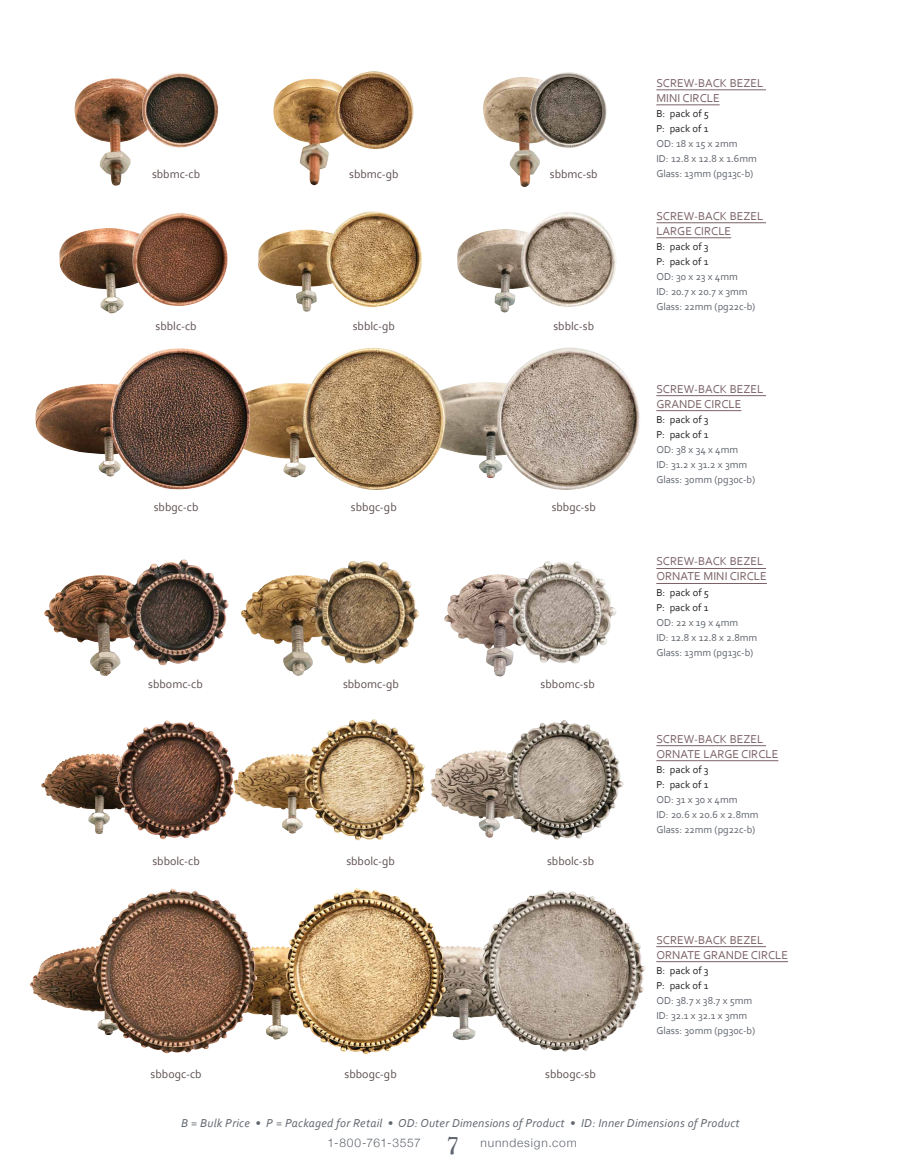
<style>
.page{position:relative;width:905px;height:1175px;background:#fff}
.page>*{position:absolute;margin:0;border:0;box-sizing:border-box;transform-origin:0 0}
.t1{font:700 25.5px "Goudy Old Style T";color:#5f656d}
.t2{font:12px/15px "Corbel";color:#7b6368}
.t3{font:12px "Corbel";color:#5e4f50}
.t4{font:italic 12px "Corbel";letter-spacing:.02em;color:#5f656d}
.t5{font:300 12px "Helvetica Neue";letter-spacing:.065em;color:#5f656d}
.t6{font:10.5px/15px "Corbel";color:#5f656d}
.t7{font:10.5px/15px "Corbel";color:#231f20}
</style>
<div class="page">
<hr style="left:656px;top:222px;width:110px;height:1px;background:#7b6368">
<hr style="left:656px;top:237px;width:75px;height:1px;background:#7b6368">
<img style="left:59px;top:228px;width:72px;height:85px">
<img style="left:131px;top:213px;width:96px;height:93px">
<img style="left:258px;top:230px;width:67px;height:82px">
<img style="left:325px;top:211px;width:97px;height:96px">
<img style="left:457px;top:229px;width:62px;height:83px">
<img style="left:519px;top:212px;width:98px;height:95px">
<hr style="left:656px;top:89px;width:110px;height:1px;background:#7b6368">
<hr style="left:656px;top:104px;width:63px;height:1px;background:#7b6368">
<img style="left:75px;top:78px;width:65px;height:108px">
<img style="left:140px;top:73px;width:78px;height:75px">
<img style="left:273px;top:79px;width:62px;height:106px">
<img style="left:335px;top:71px;width:78px;height:79px">
<img style="left:483px;top:77px;width:57px;height:110px">
<img style="left:530px;top:72px;width:76px;height:76px">
<hr style="left:656px;top:395px;width:110px;height:1px;background:#7b6368">
<hr style="left:656px;top:410px;width:85px;height:1px;background:#7b6368">
<img style="left:35px;top:384px;width:74px;height:92px">
<img style="left:251px;top:383px;width:50px;height:94px">
<img style="left:446px;top:382px;width:49px;height:96px">
<img style="left:495px;top:347px;width:145px;height:143px">
<img style="left:109px;top:348px;width:142px;height:142px">
<img style="left:301px;top:348px;width:145px;height:142px">
<img style="left:30px;top:946px;width:63px;height:66px">
<img style="left:257px;top:946px;width:16px;height:73px">
<img style="left:446px;top:945px;width:13px;height:73px">
<hr style="left:656px;top:946px;width:110px;height:1px;background:#7b6368">
<hr style="left:656px;top:961px;width:132px;height:1px;background:#7b6368">
<img style="left:93px;top:889px;width:164px;height:164px">
<img style="left:283px;top:891px;width:163px;height:163px">
<img style="left:480px;top:890px;width:165px;height:161px">
<img style="left:235px;top:754px;width:68px;height:79px">
<hr style="left:656px;top:745px;width:110px;height:1px;background:#7b6368">
<hr style="left:656px;top:760px;width:122px;height:1px;background:#7b6368">
<img style="left:41px;top:753px;width:73px;height:81px">
<img style="left:114px;top:722px;width:121px;height:117px">
<img style="left:304px;top:719px;width:121px;height:121px">
<img style="left:430px;top:750px;width:71px;height:87px">
<img style="left:501px;top:721px;width:122px;height:118px">
<hr style="left:656px;top:568px;width:110px;height:1px;background:#7b6368">
<hr style="left:656px;top:583px;width:110px;height:1px;background:#7b6368">
<img style="left:44px;top:575px;width:77px;height:101px">
<img style="left:121px;top:559px;width:108px;height:106px">
<img style="left:444px;top:574px;width:67px;height:102px">
<img style="left:509px;top:561px;width:107px;height:103px">
<img style="left:241px;top:575px;width:72px;height:101px">
<img style="left:310px;top:561px;width:109px;height:103px">
<p class="t2" style="left:656px;top:75px;width:109px">SCREW-BACK BEZEL<br>MINI CIRCLE</p>
<p class="t7" style="left:656px;top:106px;width:54px">B: pack of 5<br>P: pack of 1</p>
<p class="t6" style="left:656px;top:136px;width:102px">OD: 18 x 15 x 2mm<br>ID: 12.8 x 12.8 x 1.6mm</p>
<p class="t3" style="left:152px;top:166px;width:50px">sbbmc-cb</p>
<p class="t3" style="left:349px;top:166px;width:51px">sbbmc-gb</p>
<p class="t3" style="left:550px;top:166px;width:49px">sbbmc-sb</p>
<p class="t6" style="left:656px;top:166px;width:98px">Glass: 13mm (pg13c-b)</p>
<p class="t3" style="left:155px;top:318px;width:43px">sbblc-cb</p>
<p class="t3" style="left:353px;top:318px;width:44px">sbblc-gb</p>
<p class="t3" style="left:553px;top:318px;width:42px">sbblc-sb</p>
<p class="t3" style="left:154px;top:500px;width:46px">sbbgc-cb</p>
<p class="t3" style="left:351px;top:500px;width:47px">sbbgc-gb</p>
<p class="t3" style="left:551px;top:500px;width:46px">sbbgc-sb</p>
<p class="t3" style="left:148px;top:676px;width:56px">sbbomc-cb</p>
<p class="t3" style="left:343px;top:676px;width:57px">sbbomc-gb</p>
<p class="t3" style="left:540px;top:676px;width:56px">sbbomc-sb</p>
<p class="t3" style="left:152px;top:853px;width:49px">sbbolc-cb</p>
<p class="t3" style="left:346px;top:853px;width:50px">sbbolc-gb</p>
<p class="t3" style="left:547px;top:853px;width:49px">sbbolc-sb</p>
<p class="t3" style="left:151px;top:1066px;width:53px">sbbogc-cb</p>
<p class="t3" style="left:344px;top:1066px;width:54px">sbbogc-gb</p>
<p class="t3" style="left:545px;top:1066px;width:52px">sbbogc-sb</p>
<p class="t2" style="left:656px;top:208px;width:109px">SCREW-BACK BEZEL<br>LARGE CIRCLE</p>
<p class="t7" style="left:656px;top:238px;width:54px">B: pack of 3<br>P: pack of 1</p>
<p class="t6" style="left:656px;top:268px;width:101px">OD: 30 x 23 x 4mm<br>ID: 20.7 x 20.7 x 3mm<br>Glass: 22mm (pg22c-b)</p>
<p class="t2" style="left:656px;top:381px;width:109px">SCREW-BACK BEZEL<br>GRANDE CIRCLE</p>
<p class="t7" style="left:656px;top:411px;width:54px">B: pack of 3<br>P: pack of 1</p>
<p class="t6" style="left:656px;top:441px;width:100px">OD: 38 x 34 x 4mm<br>ID: 31.2 x 31.2 x 3mm<br>Glass: 30mm (pg30c-b)</p>
<p class="t2" style="left:656px;top:553px;width:112px">SCREW-BACK BEZEL<br>ORNATE MINI CIRCLE</p>
<p class="t7" style="left:656px;top:584px;width:54px">B: pack of 5<br>P: pack of 1</p>
<p class="t6" style="left:656px;top:614px;width:102px">OD: 22 x 19 x 4mm<br>ID: 12.8 x 12.8 x 2.8mm<br>Glass: 13mm (pg13c-b)</p>
<p class="t2" style="left:656px;top:731px;width:123px">SCREW-BACK BEZEL<br>ORNATE LARGE CIRCLE</p>
<p class="t7" style="left:656px;top:761px;width:54px">B: pack of 3<br>P: pack of 1</p>
<p class="t6" style="left:656px;top:791px;width:104px">OD: 31 x 30 x 4mm<br>ID: 20.6 x 20.6 x 2.8mm<br>Glass: 22mm (pg22c-b)</p>
<p class="t2" style="left:656px;top:931px;width:133px">SCREW-BACK BEZEL<br>ORNATE GRANDE CIRCLE</p>
<p class="t7" style="left:656px;top:962px;width:54px">B: pack of 3<br>P: pack of 1</p>
<p class="t6" style="left:656px;top:992px;width:100px">OD: 38.7 x 38.7 x 5mm<br>ID: 32.1 x 32.1 x 3mm<br>Glass: 30mm (pg30c-b)</p>
<p class="t4" style="left:181px;top:1115px;width:560px">B = Bulk Price • P = Packaged for Retail • OD: Outer Dimensions of Product • ID: Inner Dimensions of Product</p>
<h1 class="t1" style="left:446px;top:1130px;width:14px">7</h1>
<p class="t5" style="left:327px;top:1135px;width:95px">1-800-761-3557</p>
<p class="t5" style="left:480px;top:1135px;width:98px">nunndesign.com</p>
</div>
